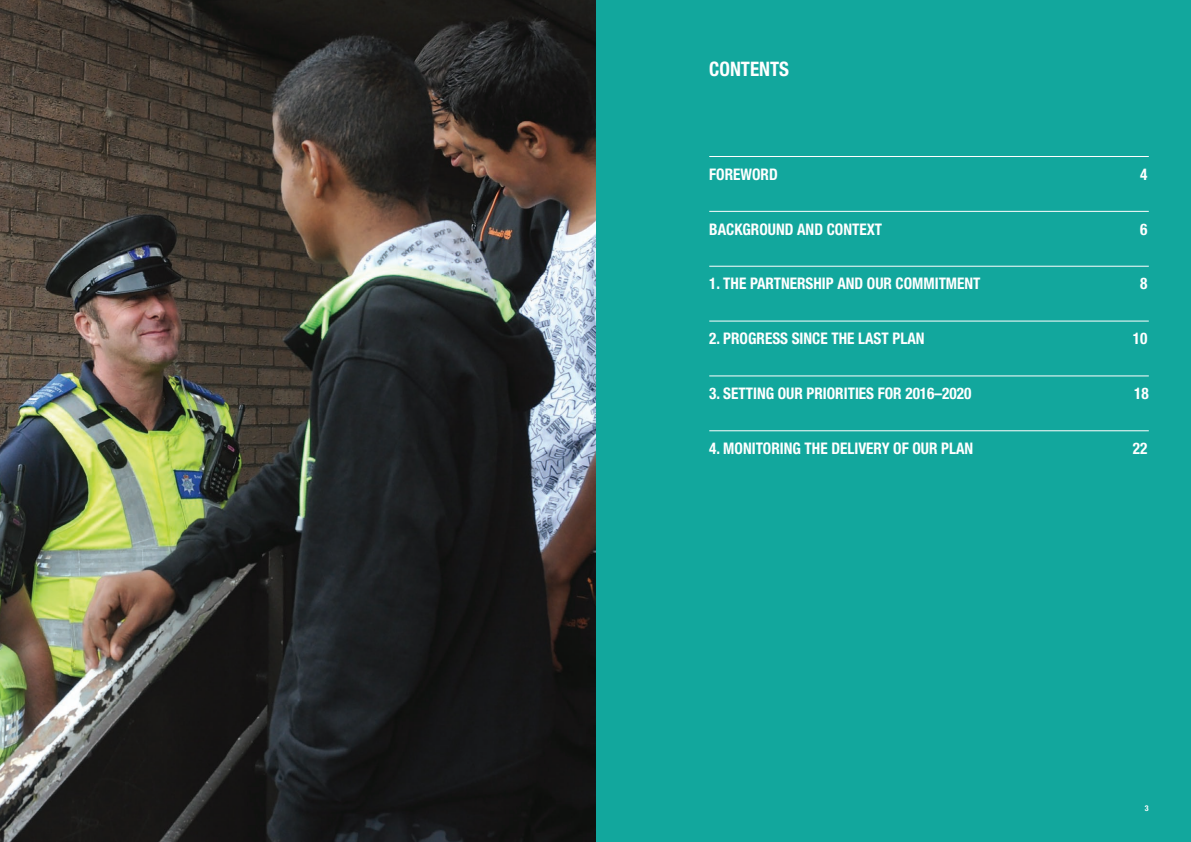
<style>
.page{position:relative;width:1191px;height:842px;background:#fff}
.page>*{position:absolute;margin:0;border:0;box-sizing:border-box;transform-origin:0 0}
.A_HEADER{font:700 condensed 20px "Helvetica Neue";color:#fff;scale:.95 1}
.HEADER_SA{font:700 condensed 16px "Helvetica Neue";color:#fff;scale:.95 1}
.FOLIO_R{font:700 condensed 8px "Helvetica Neue";color:#fff}
</style>
<div class="page">
<div style="left:595px;top:0;width:596px;height:842px;background:#12a79d"></div>
<hr style="left:709px;top:156px;width:439px;height:1px;background:#fff">
<hr style="left:709px;top:211px;width:439px;height:1px;background:#fff">
<hr style="left:709px;top:266px;width:439px;height:1px;background:#fff">
<hr style="left:709px;top:321px;width:439px;height:1px;background:#fff">
<hr style="left:709px;top:375px;width:439px;height:1px;background:#fff">
<hr style="left:709px;top:430px;width:439px;height:1px;background:#fff">
<img style="left:0;top:0;width:595px;height:842px">
<p class="A_HEADER" style="left:709px;top:57px;width:86px">CONTENTS</p>
<p class="HEADER_SA" style="left:709px;top:164px;width:74px">FOREWORD</p>
<p class="HEADER_SA" style="left:1140px;top:164px;width:9px">4</p>
<p class="HEADER_SA" style="left:709px;top:219px;width:183px">BACKGROUND AND CONTEXT</p>
<p class="HEADER_SA" style="left:1140px;top:219px;width:9px">6</p>
<p class="HEADER_SA" style="left:709px;top:274px;width:287px">1. THE PARTNERSHIP AND OUR COMMITMENT</p>
<p class="HEADER_SA" style="left:1140px;top:274px;width:9px">8</p>
<p class="HEADER_SA" style="left:709px;top:329px;width:228px">2. PROGRESS SINCE THE LAST PLAN</p>
<p class="HEADER_SA" style="left:1132px;top:329px;width:17px">10</p>
<p class="HEADER_SA" style="left:709px;top:384px;width:277px">3. SETTING OUR PRIORITIES FOR 2016–2020</p>
<p class="HEADER_SA" style="left:1134px;top:384px;width:17px">18</p>
<p class="HEADER_SA" style="left:709px;top:439px;width:279px">4. MONITORING THE DELIVERY OF OUR PLAN</p>
<p class="HEADER_SA" style="left:1132px;top:439px;width:17px">22</p>
<p class="FOLIO_R" style="left:1145px;top:804px;width:5px">3</p>
</div>
